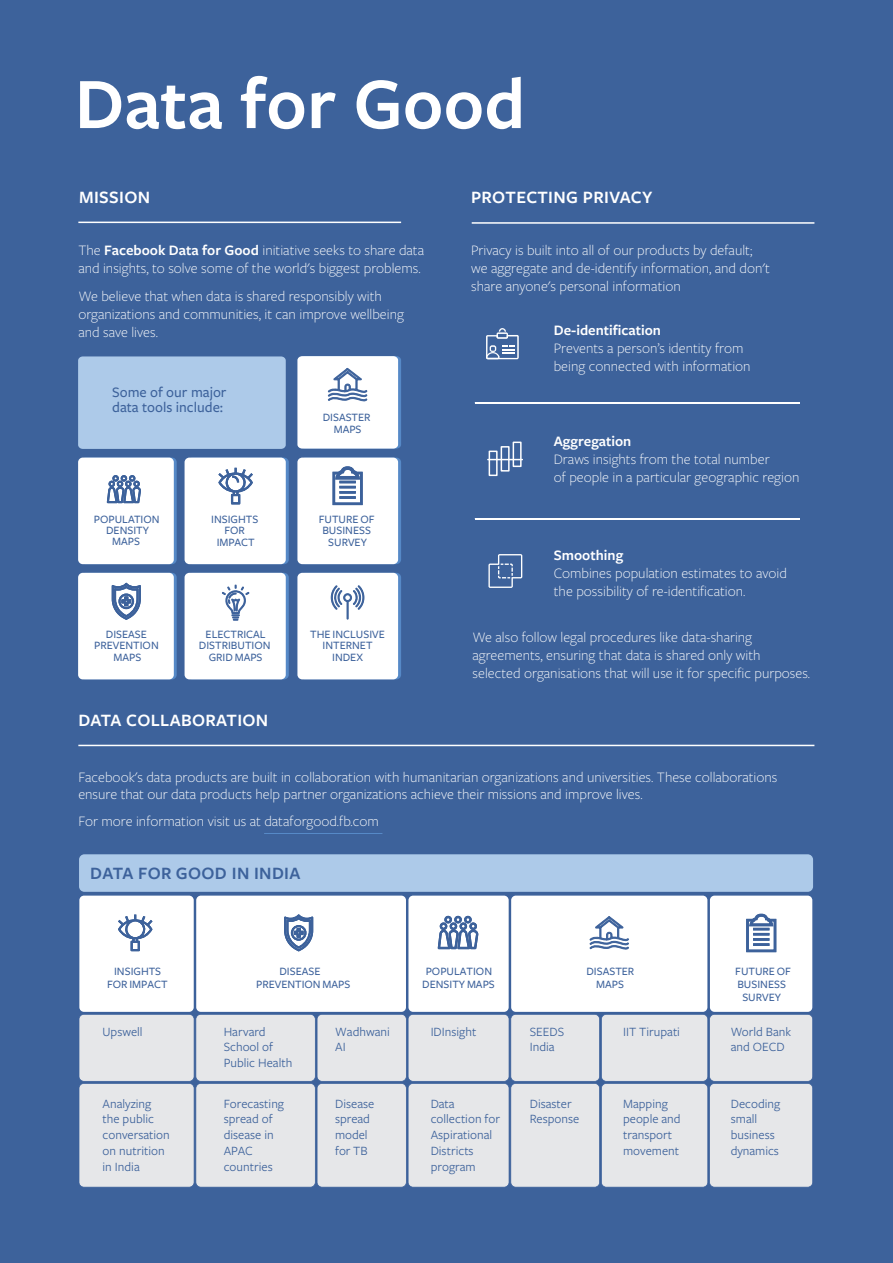
<style>
.page{position:relative;width:893px;height:1263px;background:#3d629b}
.page>*{position:absolute;margin:0;border:0;box-sizing:border-box;transform-origin:0 0}
.t1{font:600 75px "Freight Sans LF Pro";color:#fff}
.t2{font:600 18px "Freight Sans LF Pro";letter-spacing:.02em;color:#fff}
.t3{font:600 18px "Freight Sans LF Pro";letter-spacing:.02em;color:#3d629b}
.t4{font:300 15px/18px "Freight Sans LF Pro";color:#fff}
.t5{font:600 15px "Freight Sans LF Pro";color:#fff}
.t6{font:500 15px/15px "Freight Sans LF Pro";color:#3d629b}
.t7{font:13.05px/15.8px "Freight Sans LF Pro";color:#3d629b}
.t8{font:500 11.7px/11.7px "Freight Sans";color:#3c619b;text-align:center}
.s1{font-weight:600}
</style>
<div class="page">
<div style="left:79px;top:895px;width:115px;height:117px;background:#fff;border-radius:5px"></div>
<div style="left:78px;top:894px;width:117px;height:119px;border:2px solid #3c619b;border-radius:5px"></div>
<div style="left:195px;top:895px;width:212px;height:117px;background:#fff;border-radius:5px"></div>
<div style="left:195px;top:894px;width:212px;height:119px;border:2px solid #3c619b;border-radius:5px"></div>
<div style="left:408px;top:895px;width:101px;height:117px;background:#fff;border-radius:5px"></div>
<div style="left:407px;top:894px;width:103px;height:119px;border:2px solid #3c619b;border-radius:5px"></div>
<div style="left:510px;top:895px;width:198px;height:117px;background:#fff;border-radius:5px"></div>
<div style="left:510px;top:894px;width:199px;height:119px;border:2px solid #3c619b;border-radius:5px"></div>
<div style="left:709px;top:895px;width:104px;height:117px;background:#fff;border-radius:5px"></div>
<div style="left:708px;top:894px;width:106px;height:119px;border:2px solid #3c619b;border-radius:5px"></div>
<div style="left:79px;top:1014px;width:734px;height:173px;background:#e6e7e9"></div>
<div style="left:78px;top:356px;width:208px;height:93px;background:#adcae9"></div>
<div style="left:79px;top:854px;width:734px;height:38px;background:#adcae9;border-radius:5px"></div>
<hr style="left:78px;top:222px;width:323px;height:1px;background:#fff">
<hr style="left:472px;top:222px;width:342px;height:2px;background:#fff">
<hr style="left:264px;top:833px;width:118px;height:1px;background:#5689c7">
<hr style="left:78px;top:745px;width:736px;height:1px;background:#fff">
<hr style="left:475px;top:518px;width:324px;height:1px;background:#fff">
<hr style="left:475px;top:402px;width:324px;height:1px;background:#fff">
<svg style="left:486px;top:328px;width:33px;height:31px"></svg>
<hr style="left:488px;top:459px;width:34px;height:1px;background:#fff">
<div style="left:489px;top:451px;width:9px;height:25px;border:2px solid #fff"></div>
<div style="left:501px;top:446px;width:9px;height:26px;border:2px solid #fff"></div>
<div style="left:513px;top:442px;width:9px;height:25px;border:2px solid #fff"></div>
<svg style="left:488px;top:554px;width:34px;height:34px"></svg>
<div style="left:81px;top:458px;width:96px;height:106px;background:#5689c7;border-radius:5px"></div>
<div style="left:78px;top:458px;width:96px;height:106px;background:#fff;border-radius:5px"></div>
<svg style="left:107px;top:475px;width:34px;height:29px"></svg>
<div style="left:188px;top:458px;width:101px;height:106px;background:#5689c7;border-radius:5px"></div>
<div style="left:185px;top:458px;width:101px;height:106px;background:#fff;border-radius:5px"></div>
<svg style="left:218px;top:468px;width:35px;height:36px"></svg>
<svg style="left:300px;top:458px;width:101px;height:106px"></svg>
<div style="left:297px;top:458px;width:101px;height:106px;background:#fff;border-radius:5px"></div>
<svg style="left:333px;top:466px;width:29px;height:39px"></svg>
<div style="left:81px;top:573px;width:96px;height:106px;background:#5689c7;border-radius:5px"></div>
<div style="left:78px;top:573px;width:96px;height:106px;background:#fff;border-radius:5px"></div>
<svg style="left:112px;top:583px;width:29px;height:37px"></svg>
<svg style="left:297px;top:356px;width:104px;height:93px;background:#eff2f7"></svg>
<div style="left:188px;top:573px;width:101px;height:106px;background:#5689c7;border-radius:5px"></div>
<div style="left:185px;top:573px;width:101px;height:106px;background:#fff;border-radius:5px"></div>
<svg style="left:222px;top:585px;width:27px;height:36px"></svg>
<svg style="left:300px;top:573px;width:101px;height:106px"></svg>
<div style="left:297px;top:573px;width:101px;height:106px;background:#fff;border-radius:5px"></div>
<svg style="left:331px;top:585px;width:33px;height:35px"></svg>
<svg style="left:438px;top:916px;width:40px;height:34px"></svg>
<svg style="left:118px;top:915px;width:34px;height:36px"></svg>
<svg style="left:746px;top:914px;width:30px;height:38px"></svg>
<svg style="left:284px;top:914px;width:29px;height:37px"></svg>
<svg style="left:590px;top:916px;width:39px;height:34px"></svg>
<h1 class="t1" style="left:75px;top:53px;width:452px">Data for Good</h1>
<p class="t2" style="left:79px;top:185px;width:73px">MISSION</p>
<p class="t2" style="left:471px;top:185px;width:183px">PROTECTING PRIVACY</p>
<p class="t4" style="left:78px;top:240px;width:347px">The <span class="s1">Facebook Data for Good</span> initiative seeks to share data and insights, to solve some of the world's biggest problems.</p>
<p class="t4" style="left:78px;top:287px;width:327px">We believe that when data is shared responsibly with organizations and communities, it can improve wellbeing and save lives.</p>
<p class="t6" style="left:112px;top:384px;width:116px">Some of our major data tools include:</p>
<p class="t8" style="left:323px;top:412px;width:49px">DISASTER<br>MAPS</p>
<p class="t8" style="left:94px;top:513px;width:67px;line-height:11.2px">POPULATION<br>DENSITY<br>MAPS</p>
<p class="t8" style="left:211px;top:513px;width:49px">INSIGHTS<br>FOR<br>IMPACT</p>
<p class="t8" style="left:319px;top:513px;width:57px">FUTURE OF<br>BUSINESS<br>SURVEY</p>
<p class="t8" style="left:94px;top:628px;width:66px">DISEASE<br>PREVENTION<br>MAPS</p>
<p class="t8" style="left:199px;top:628px;width:73px">ELECTRICAL<br>DISTRIBUTION<br>GRID MAPS</p>
<p class="t8" style="left:310px;top:628px;width:76px">THE INCLUSIVE<br>INTERNET<br>INDEX</p>
<p class="t2" style="left:78px;top:708px;width:192px">DATA COLLABORATION</p>
<p class="t4" style="left:471px;top:240px;width:300px">Privacy is built into all of our products by default; we aggregate and de-identify information, and don't share anyone's personal information</p>
<p class="t5" style="left:554px;top:320px;width:109px">De-identification</p>
<p class="t4" style="left:554px;top:338px;width:198px">Prevents a person’s identity from being connected with information</p>
<p class="t5" style="left:554px;top:431px;width:79px">Aggregation</p>
<p class="t4" style="left:554px;top:449px;width:247px">Draws insights from the total number<br>of people in a particular geographic region</p>
<p class="t5" style="left:554px;top:545px;width:71px">Smoothing</p>
<p class="t4" style="left:554px;top:563px;width:235px">Combines population estimates to avoid the possibility of re-identification.</p>
<p class="t4" style="left:472px;top:628px;width:339px">We also follow legal procedures like data-sharing agreements, ensuring that data is shared only with selected organisations that will use it for specific purposes.</p>
<p class="t4" style="left:78px;top:768px;width:701px;line-height:16.5px">Facebook's data products are built in collaboration with humanitarian organizations and universities. These collaborations ensure that our data products help partner organizations achieve their missions and improve lives.</p>
<p class="t4" style="left:78px;top:811px;width:302px">For more information visit us at dataforgood.fb.com</p>
<p class="t3" style="left:90px;top:861px;width:212px">DATA FOR GOOD IN INDIA</p>
<p class="t8" style="left:107px;top:965px;width:62px;line-height:12.8px">INSIGHTS<br>FOR IMPACT</p>
<p class="t8" style="left:735px;top:965px;width:57px;line-height:12.8px">FUTURE OF<br>BUSINESS<br>SURVEY</p>
<p class="t8" style="left:256px;top:965px;width:96px;line-height:12.8px">DISEASE<br>PREVENTION MAPS</p>
<p class="t8" style="left:422px;top:965px;width:74px;line-height:12.8px;text-align:left">POPULATION<br>DENSITY MAPS</p>
<p class="t8" style="left:586px;top:965px;width:49px;line-height:12.8px">DISASTER<br>MAPS</p>
<p class="t7" style="left:103px;top:1024px;width:42px">Upswell</p>
<p class="t7" style="left:103px;top:1095px;width:69px">Analyzing the public conversation on nutrition in India</p>
<p class="t7" style="left:224px;top:1024px;width:51px;line-height:14.4px">Harvard<br>School of</p>
<p class="t7" style="left:224px;top:1054px;width:70px">Public Health</p>
<p class="t7" style="left:335px;top:1024px;width:56px;line-height:14.4px">Wadhwani<br>AI</p>
<p class="t7" style="left:431px;top:1024px;width:47px">IDInsight</p>
<p class="t7" style="left:623px;top:1024px;width:58px">IIT Tirupati</p>
<p class="t7" style="left:731px;top:1024px;width:62px;line-height:14.4px">World Bank and OECD</p>
<p class="t7" style="left:530px;top:1024px;width:36px;line-height:14.4px">SEEDS<br>India</p>
<p class="t7" style="left:431px;top:1095px;width:71px">Data collection for<br>Aspirational<br>Districts program</p>
<p class="t7" style="left:731px;top:1095px;width:51px">Decoding small business dynamics</p>
<p class="t7" style="left:224px;top:1095px;width:62px">Forecasting spread of disease in<br>APAC countries</p>
<p class="t7" style="left:623px;top:1095px;width:59px">Mapping people and transport movement</p>
<p class="t7" style="left:335px;top:1095px;width:41px">Disease spread model for TB</p>
<p class="t7" style="left:530px;top:1095px;width:51px">Disaster<br>Response</p>
</div>
